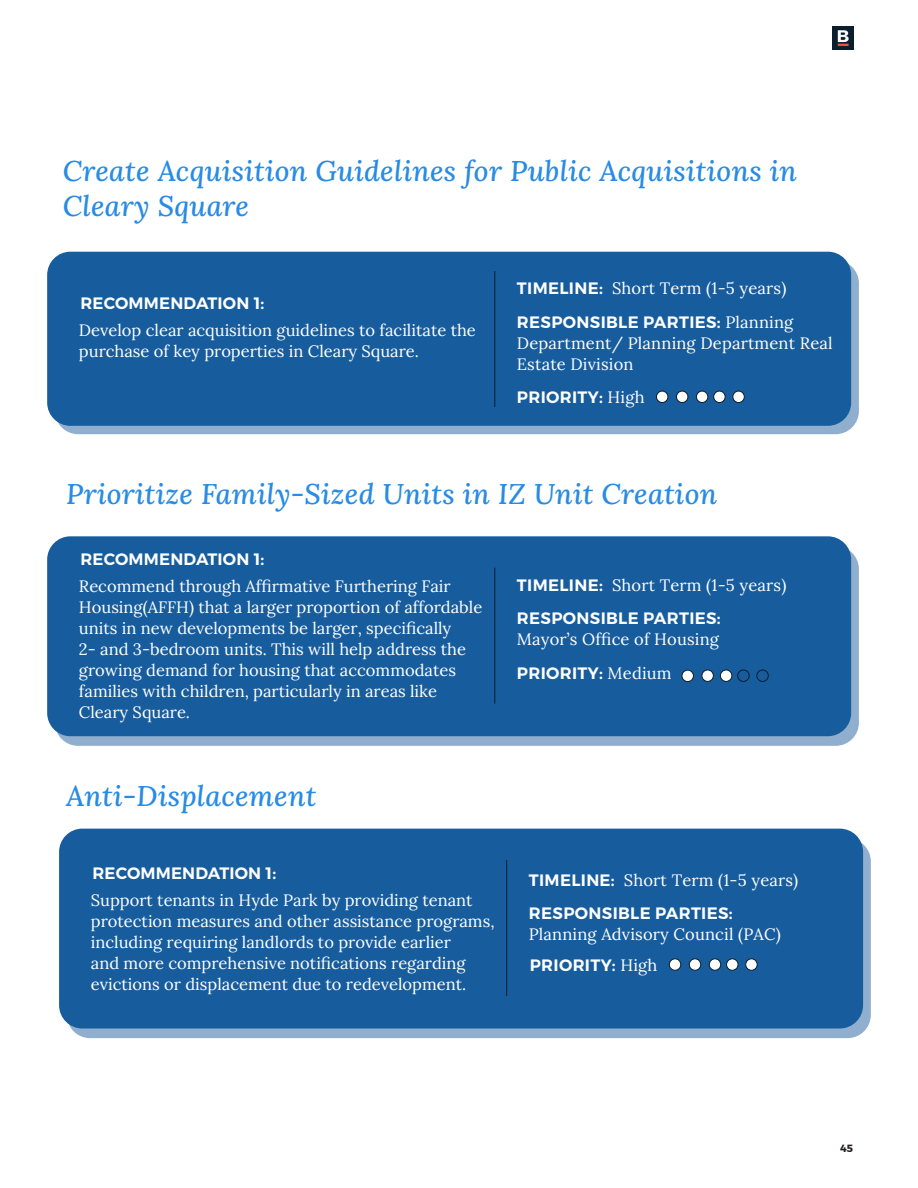
<style>
.page{position:relative;width:918px;height:1188px;background:#fff}
.page>*{position:absolute;margin:0;border:0;box-sizing:border-box;transform-origin:0 0}
.Bullet_list{font:italic 28.5px/34.5px "Lora";letter-spacing:.01em;color:#288be4}
.Bullet_list-2{font:16.5px/21px "Lora";color:#fff}
.Small_body_text{font:600 16.5px "Montserrat";letter-spacing:.01em;color:#fff}
.Bullet_list-3{font:600 16.5px "Montserrat";letter-spacing:.02em;color:#fff}
.t1{font:700 10.5px "Montserrat";color:#231f20}
.s1{font-family:"Montserrat";font-weight:600}
.s2{font-family:"Lora";font-weight:400}
</style>
<div class="page">
<img style="left:833px;top:26px;width:20px;height:24px">
<div style="left:55px;top:260px;width:804px;height:174px;background:#90afce;border-radius:23px"></div>
<div style="left:47px;top:252px;width:804px;height:174px;background:#175d9e;border-radius:23px"></div>
<hr style="left:494px;top:271px;width:1px;height:136px;background:#0c1d2c">
<div style="left:656px;top:391px;width:12px;height:12px;background:#fff;border-radius:50%"></div>
<div style="left:656px;top:391px;width:12px;height:12px;border:1px solid #0c1d2c;border-radius:50%"></div>
<div style="left:676px;top:391px;width:12px;height:12px;background:#fff;border-radius:50%"></div>
<div style="left:676px;top:391px;width:12px;height:12px;border:1px solid #0c1d2c;border-radius:50%"></div>
<div style="left:696px;top:391px;width:12px;height:12px;background:#fff;border-radius:50%"></div>
<div style="left:696px;top:391px;width:12px;height:12px;border:1px solid #0c1d2c;border-radius:50%"></div>
<div style="left:714px;top:391px;width:11px;height:12px;background:#fff;border-radius:50%"></div>
<div style="left:713px;top:391px;width:13px;height:12px;border:1px solid #0c1d2c;border-radius:50%"></div>
<div style="left:733px;top:391px;width:11px;height:12px;background:#fff;border-radius:50%"></div>
<div style="left:732px;top:391px;width:13px;height:12px;border:1px solid #0c1d2c;border-radius:50%"></div>
<div style="left:55px;top:546px;width:804px;height:200px;background:#90afce;border-radius:23px"></div>
<div style="left:47px;top:536px;width:804px;height:200px;background:#175d9e;border-radius:23px"></div>
<hr style="left:494px;top:568px;width:1px;height:136px;background:#0c1d2c">
<div style="left:682px;top:670px;width:11px;height:12px;background:#fff;border-radius:50%"></div>
<div style="left:682px;top:670px;width:12px;height:12px;border:1px solid #0c1d2c;border-radius:50%"></div>
<div style="left:702px;top:670px;width:11px;height:11px;background:#fff;border-radius:50%"></div>
<div style="left:702px;top:670px;width:12px;height:12px;border:1px solid #0c1d2c;border-radius:50%"></div>
<div style="left:720px;top:670px;width:12px;height:11px;background:#fff;border-radius:50%"></div>
<div style="left:720px;top:670px;width:12px;height:12px;border:1px solid #0c1d2c;border-radius:50%"></div>
<div style="left:737px;top:670px;width:13px;height:12px;border:1px solid #0c1d2c;border-radius:50%"></div>
<div style="left:756px;top:670px;width:13px;height:12px;border:1px solid #0c1d2c;border-radius:50%"></div>
<div style="left:67px;top:838px;width:804px;height:200px;background:#90afce;border-radius:23px"></div>
<div style="left:59px;top:829px;width:804px;height:200px;background:#175d9e;border-radius:23px"></div>
<hr style="left:506px;top:860px;width:1px;height:136px;background:#0c1d2c">
<div style="left:669px;top:959px;width:12px;height:11px;background:#fff;border-radius:50%"></div>
<div style="left:669px;top:958px;width:12px;height:13px;border:1px solid #0c1d2c;border-radius:50%"></div>
<div style="left:689px;top:959px;width:12px;height:11px;background:#fff;border-radius:50%"></div>
<div style="left:689px;top:958px;width:12px;height:13px;border:1px solid #0c1d2c;border-radius:50%"></div>
<div style="left:709px;top:959px;width:12px;height:11px;background:#fff;border-radius:50%"></div>
<div style="left:709px;top:958px;width:12px;height:13px;border:1px solid #0c1d2c;border-radius:50%"></div>
<div style="left:727px;top:959px;width:11px;height:11px;background:#fff;border-radius:50%"></div>
<div style="left:726px;top:958px;width:12px;height:13px;border:1px solid #0c1d2c;border-radius:50%"></div>
<div style="left:746px;top:959px;width:11px;height:11px;background:#fff;border-radius:50%"></div>
<div style="left:745px;top:958px;width:13px;height:13px;border:1px solid #0c1d2c;border-radius:50%"></div>
<p class="Bullet_list" style="left:63px;top:153px;width:736px">Create Acquisition Guidelines for Public Acquisitions in<br>Cleary Square</p>
<p class="Small_body_text" style="left:80px;top:293px;width:185px">RECOMMENDATION 1:</p>
<p class="Bullet_list-2" style="left:79px;top:319px;width:398px">Develop clear acquisition guidelines to facilitate the purchase of key properties in Cleary Square.</p>
<p class="Bullet_list-2" style="left:517px;top:277px;width:271px"><span class="s1">TIMELINE:</span> Short Term (1-5 years)</p>
<p class="Bullet_list-2" style="left:517px;top:310px;width:317px"><span class="s1">RESPONSIBLE PARTIES:</span> Planning<br>Department/ Planning Department Real<br>Estate Division</p>
<p class="Bullet_list-3" style="left:517px;top:387px;width:129px">PRIORITY: <span class="s2">High</span></p>
<p class="Bullet_list" style="left:66px;top:476px;width:652px">Prioritize Family-Sized Units in IZ Unit Creation</p>
<p class="Small_body_text" style="left:80px;top:549px;width:185px">RECOMMENDATION 1:</p>
<p class="Bullet_list-2" style="left:79px;top:575px;width:405px">Recommend through Affirmative Furthering Fair Housing(AFFH) that a larger proportion of affordable units in new developments be larger, specifically<br>2- and 3-bedroom units. This will help address the growing demand for housing that accommodates families with children, particularly in areas like Cleary Square.</p>
<p class="Bullet_list" style="left:66px;top:778px;width:252px">Anti-Displacement</p>
<p class="Bullet_list-2" style="left:517px;top:573px;width:271px"><span class="s1">TIMELINE:</span> Short Term (1-5 years)</p>
<p class="Bullet_list-2" style="left:517px;top:607px;width:205px"><span class="s1">RESPONSIBLE PARTIES:<br></span>Mayor’s Office of Housing</p>
<p class="Bullet_list-3" style="left:517px;top:663px;width:156px">PRIORITY: <span class="s2">Medium</span></p>
<p class="Small_body_text" style="left:92px;top:863px;width:185px">RECOMMENDATION 1:</p>
<p class="Bullet_list-2" style="left:529px;top:868px;width:271px"><span class="s1">TIMELINE:</span> Short Term (1-5 years)</p>
<p class="Bullet_list-2" style="left:529px;top:902px;width:253px"><span class="s1">RESPONSIBLE PARTIES:<br></span>Planning Advisory Council (PAC)</p>
<p class="Bullet_list-3" style="left:530px;top:955px;width:129px">PRIORITY: <span class="s2">High</span></p>
<p class="Bullet_list-2" style="left:91px;top:889px;width:405px">Support tenants in Hyde Park by providing tenant protection measures and other assistance programs, including requiring landlords to provide earlier<br>and more comprehensive notifications regarding evictions or displacement due to redevelopment.</p>
<p class="t1" style="left:840px;top:1142px;width:14px">45</p>
</div>
